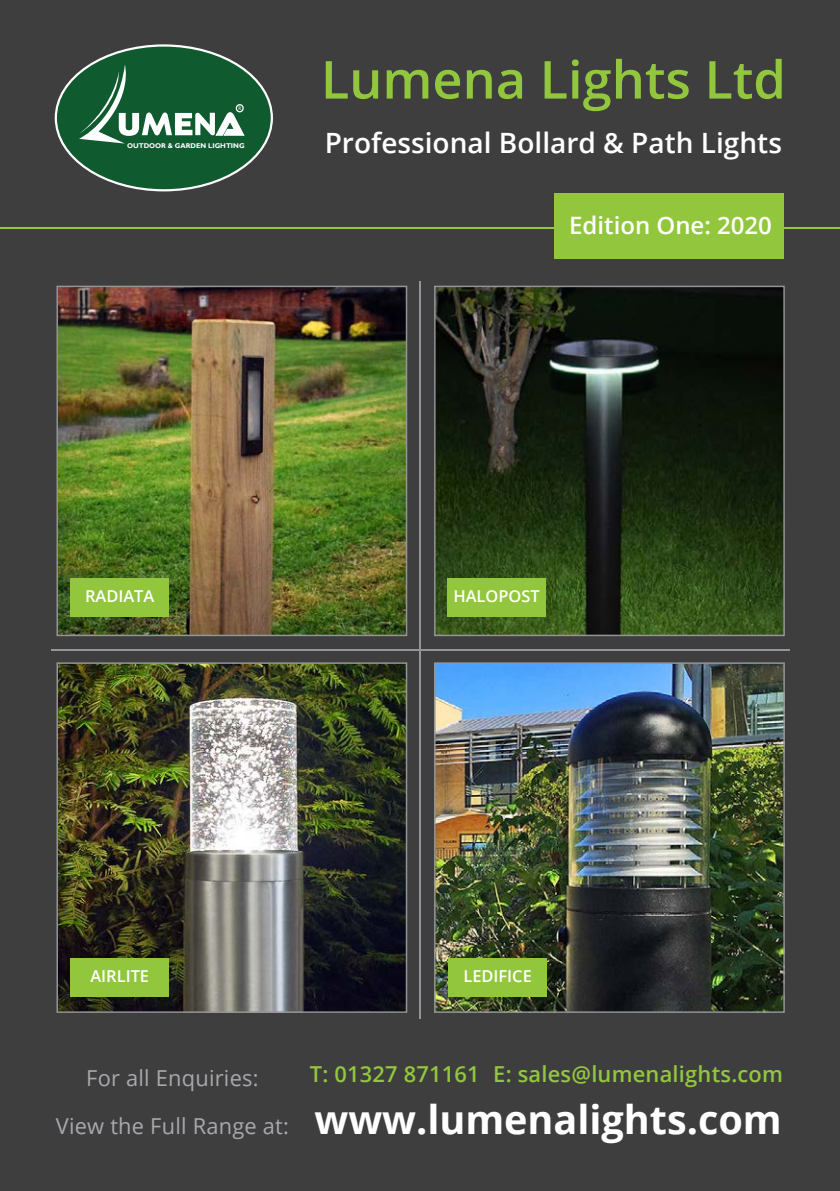
<style>
.page{position:relative;width:840px;height:1191px;background:#fff}
.page>*{position:absolute;margin:0;border:0;box-sizing:border-box;transform-origin:0 0}
.t1{font:600 52.4px "Open Sans";color:#92c73d}
.t2{font:700 39.6px "Open Sans";color:#fff}
.t3{font:600 28px "Open Sans";color:#fff}
.t4{font:600 24px "Open Sans";color:#fff}
.t5{font:600 22px "Open Sans";letter-spacing:.01em;color:#92c73d}
.t6{font:22px "Open Sans";letter-spacing:.01em;color:#a8a9ad}
.t7{font:600 16.4px "Open Sans";color:#fff}
.t8{font:700 6.8px "Gill Sans";color:#fff}
.t9{font:5.2px "Gill Sans";color:#fff;scale:.96 1}
</style>
<div class="page">
<div style="left:0;top:218px;width:839px;height:973px;background:#3e3e3f"></div>
<div style="left:0;top:0;width:839px;height:226px;background:#3e3e3f"></div>
<div style="left:554px;top:193px;width:229px;height:66px;background:#92c73d"></div>
<div style="left:56px;top:45px;width:216px;height:145px;background:#0f5b2f;border-radius:50%"></div>
<svg style="left:78px;top:65px;width:166px;height:78px"></svg>
<svg style="left:236px;top:105px;width:7px;height:7px"></svg>
<div style="left:235px;top:104px;width:8px;height:8px;border:1px solid #fff;border-radius:50%"></div>
<img style="left:59px;top:289px;width:345px;height:344px">
<div style="left:56px;top:286px;width:351px;height:350px;border:2px solid #939598"></div>
<img style="left:59px;top:665px;width:345px;height:345px">
<div style="left:56px;top:662px;width:351px;height:351px;border:2px solid #939598"></div>
<img style="left:437px;top:289px;width:344px;height:344px">
<div style="left:434px;top:286px;width:350px;height:350px;border:2px solid #939598"></div>
<img style="left:437px;top:665px;width:344px;height:345px">
<div style="left:434px;top:662px;width:350px;height:351px;border:2px solid #939598"></div>
<hr style="left:419px;top:281px;width:1px;height:737px;background:#939598">
<hr style="left:51px;top:649px;width:737px;height:1px;background:#939598">
<div style="left:70px;top:578px;width:99px;height:39px;background:#92c73d"></div>
<div style="left:70px;top:957px;width:99px;height:39px;background:#92c73d"></div>
<div style="left:447px;top:578px;width:98px;height:39px;background:#92c73d"></div>
<div style="left:448px;top:957px;width:98px;height:39px;background:#92c73d"></div>
<p class="t9" style="left:238px;top:105px;width:5px">R</p>
<p class="t8" style="left:127px;top:141px;width:119px">OUTDOOR &amp; GARDEN LIGHTING</p>
<p class="t1" style="left:320px;top:44px;width:466px">Lumena Lights Ltd</p>
<p class="t3" style="left:324px;top:124px;width:458px">Professional Bollard &amp; Path Lights</p>
<p class="t4" style="left:569px;top:209px;width:204px">Edition One: 2020</p>
<p class="t7" style="left:85px;top:585px;width:71px">RADIATA</p>
<p class="t7" style="left:453px;top:585px;width:88px">HALOPOST</p>
<p class="t7" style="left:90px;top:964px;width:60px">AIRLITE</p>
<p class="t7" style="left:463px;top:964px;width:70px">LEDIFICE</p>
<p class="t6" style="left:86px;top:1062px;width:174px">For all Enquiries:</p>
<p class="t6" style="left:56px;top:1110px;width:234px">View the Full Range at:</p>
<p class="t5" style="left:309px;top:1058px;width:474px">T: 01327 871161 E: sales@lumenalights.com</p>
<p class="t2" style="left:314px;top:1092px;width:468px">www.lumenalights.com</p>
</div>
